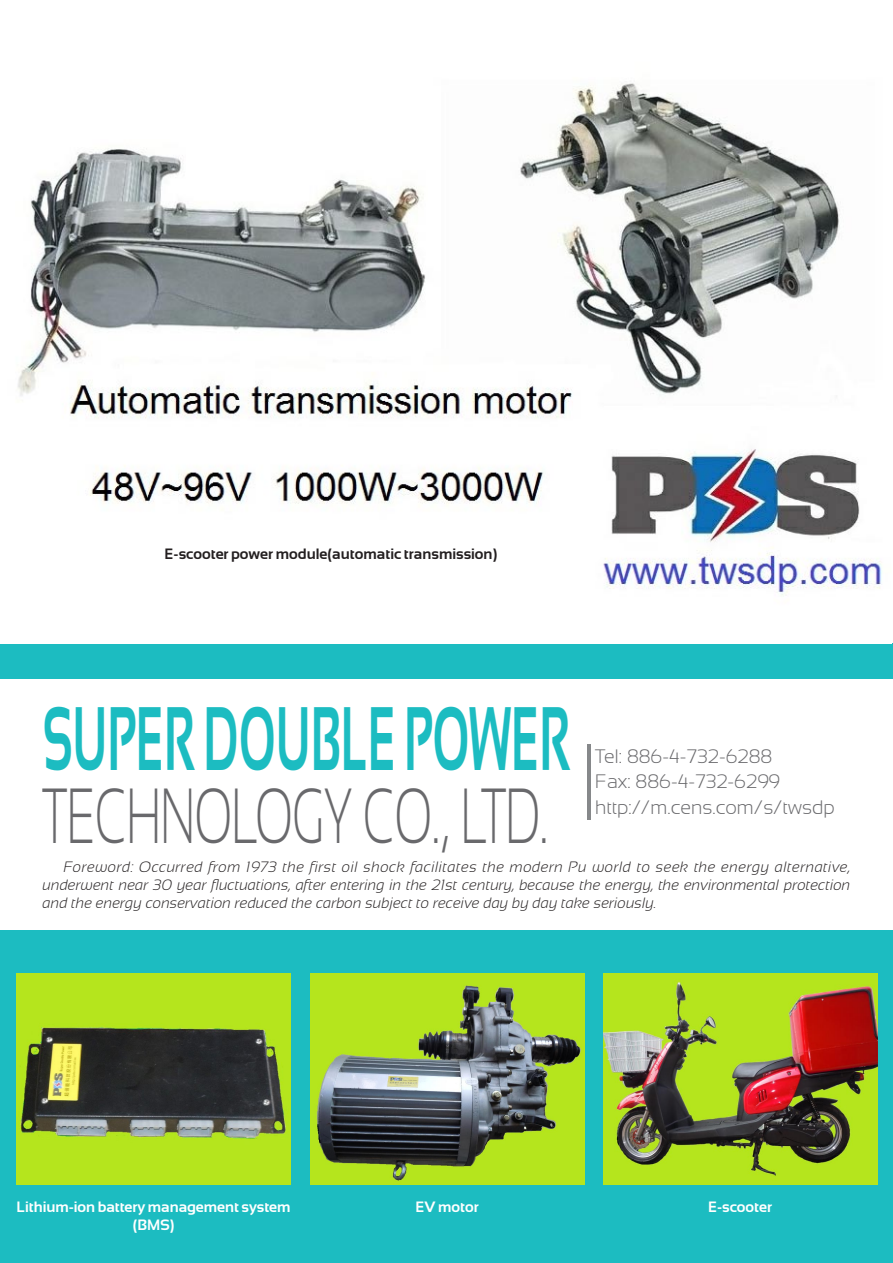
<style>
.page{position:relative;width:893px;height:1263px;background:#fff}
.page>*{position:absolute;margin:0;border:0;box-sizing:border-box;transform-origin:0 0}
.公司名大標{font:700 90px "Sansation";color:#1cbcc1;scale:.52 1}
.公司名大標-2{font:300 78px "Sansation";color:#69696c;scale:.6 1}
.公司內容{font:300 19.5px "Sansation";color:#69696c}
.副標內文{font:italic 300 15px/18px "Sansation";color:#231f20;text-align:justify}
.產品名{font:700 15px/17.2px "Sansation";letter-spacing:-.005em;color:#fff;text-align:center}
.產品名-2{font:700 15px "Sansation";color:#231f20}
</style>
<div class="page">
<div style="left:0;top:643px;width:893px;height:620px;background:#1cbcc1"></div>
<div style="left:0;top:679px;width:893px;height:251px;background:#fff"></div>
<img style="left:17px;top:973px;width:274px;height:212px">
<img style="left:310px;top:973px;width:274px;height:212px">
<img style="left:604px;top:973px;width:274px;height:212px">
<hr style="left:587px;top:744px;width:3px;height:76px;background:#86888a">
<img style="left:18px;top:83px;width:864px;height:512px">
<p class="產品名-2" style="left:165px;top:546px;width:334px">E-scooter power module(automatic transmission)</p>
<p class="公司名大標" style="left:43px;top:688px;width:1018px">SUPER DOUBLE POWER</p>
<p class="公司名大標-2" style="left:43px;top:773px;width:844px">TECHNOLOGY CO., LTD.</p>
<p class="公司內容" style="left:595px;top:745px;width:178px">Tel: 886-4-732-6288</p>
<p class="公司內容" style="left:595px;top:771px;width:186px">Fax: 886-4-732-6299</p>
<p class="公司內容" style="left:595px;top:796px;width:241px">http://m.cens.com/s/twsdp</p>
<p class="副標內文" style="left:43px;top:858px;width:809px;text-indent:21px">Foreword: Occurred from 1973 the first oil shock facilitates the modern Pu world to seek the energy alternative, underwent near 30 year fluctuations, after entering in the 21st century, because the energy, the environmental protection and the energy conservation reduced the carbon subject to receive day by day take seriously.</p>
<p class="產品名" style="left:17px;top:1198px;width:276px">Lithium-ion battery management system (BMS)</p>
<p class="產品名" style="left:415px;top:1198px;width:65px">EV motor</p>
<p class="產品名" style="left:708px;top:1198px;width:66px">E-scooter</p>
</div>
